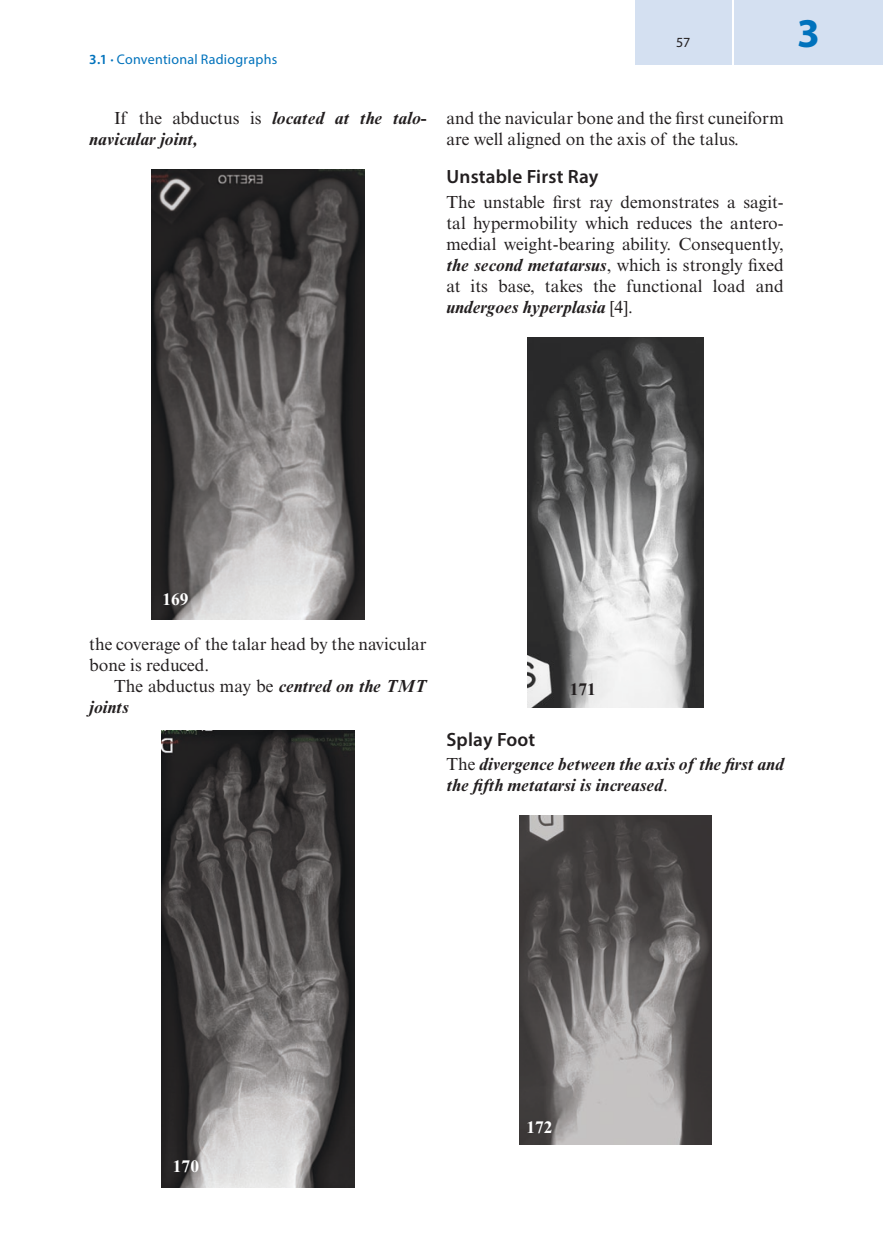
<style>
.page{position:relative;width:883px;height:1260px;background:#fff}
.page>*{position:absolute;margin:0;border:0;box-sizing:border-box;transform-origin:0 0}
.t1{font:700 41.12px "Myriad Pro";color:#0072bc}
._4_hd{font:600 19.25px "Myriad Pro";letter-spacing:.01em;color:#231f20}
.Text_flush{font:17.5px/21px "Times New Roman MT Std";color:#231f20}
.Text{font:italic 700 17.5px/21px "Times New Roman MT Std";color:#231f20}
.Text_flush-2{font:italic 700 17.5px/21px "Times New Roman MT Std";color:#231f20}
.t2{font:17.5px "Times New Roman PS Bold MT8";color:#fff}
.t3{font:17.5px "Times New Roman PS Bold MT9";color:#fff}
.t4{font:17.5px "Times New Roman PS Bold MT10";color:#231f20}
.t5{font:17.5px "Times New Roman PS Bold MT11";color:#fff}
.t6{font:14px "Myriad Pro";letter-spacing:.015em;color:#0072bc}
.t7{font:14px "Myriad Pro";color:#231f20}
.s1{font-weight:600}
.s2{font-weight:400;font-style:normal}
.s3{font-weight:700;font-style:italic}
</style>
<div class="page">
<div style="left:635px;top:0;width:97px;height:64px;background:#d4e0f1"></div>
<div style="left:734px;top:0;width:149px;height:64px;background:#d4e0f1"></div>
<img style="left:152px;top:169px;width:212px;height:450px">
<img style="left:161px;top:731px;width:194px;height:457px">
<img style="left:527px;top:337px;width:176px;height:370px">
<img style="left:519px;top:815px;width:192px;height:329px">
<p class="t6" style="left:89px;top:51px;width:189px"><span class="s1">3.1 ·</span> Conventional Radiographs</p>
<p class="Text" style="left:89px;top:108px;width:339px;text-indent:25px"><span class="s2">If the abductus is</span> located at the talo&shy;navicular joint,</p>
<p class="t7" style="left:676px;top:34px;width:16px">57</p>
<h1 class="t1" style="left:797px;top:6px;width:24px">3</h1>
<p class="Text_flush" style="left:446px;top:108px;width:339px">and the navicular bone and the first cuneiform are well aligned on the axis of the talus.</p>
<h5 class="_4_hd" style="left:446px;top:165px;width:154px">Unstable First Ray</h5>
<p class="Text_flush" style="left:446px;top:192px;width:339px;text-align:justify">The unstable first ray demonstrates a sagit&shy;tal hypermobility which reduces the antero&shy;medial weight-bearing ability. Consequently, <span class="s3">the second metatarsus</span>, which is strongly fixed at its base, takes the functional load and <span class="s3">undergoes hyperplasia</span> [4].</p>
<p class="t2" style="left:162px;top:590px;width:28px">169</p>
<p class="Text_flush" style="left:89px;top:634px;width:339px">the coverage of the talar head by the navicular bone is reduced.</p>
<p class="Text" style="left:89px;top:676px;width:339px;text-indent:25px"><span class="s2">The abductus may be</span> centred on the TMT joints</p>
<p class="t4" style="left:570px;top:679px;width:28px">171</p>
<h5 class="_4_hd" style="left:446px;top:727px;width:90px">Splay Foot</h5>
<p class="Text_flush-2" style="left:446px;top:754px;width:339px"><span class="s2">The</span> divergence between the axis of the first and the fifth metatarsi is increased<span class="s2">.</span></p>
<p class="t3" style="left:173px;top:1156px;width:28px">170</p>
<p class="t5" style="left:526px;top:1118px;width:28px">172</p>
</div>
